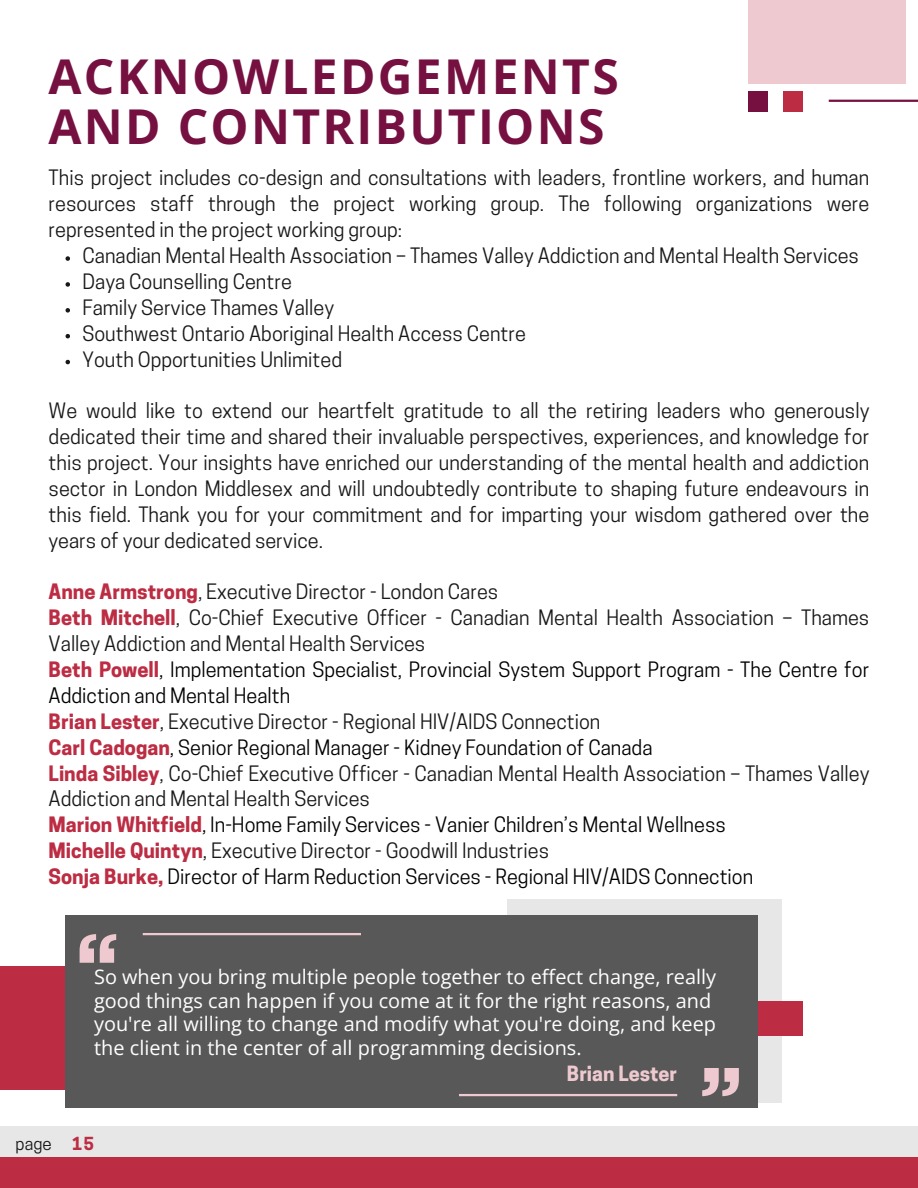
<style>
.page{position:relative;width:918px;height:1188px;background:#fff}
.page>*{position:absolute;margin:0;border:0;box-sizing:border-box;transform-origin:0 0}
.t1{font:700 48px/49.5px "Open Sans";letter-spacing:.05em;color:#751040}
.t2{font:19.95px/25.8px "Cooper Hewitt";color:#191717;text-align:justify}
.t3{font:19.95px/23.7px "Open Sans";color:#fff}
.t4{font:700 19.8px "Cooper Hewitt";color:#eecad0}
.t5{font:16.95px "Cooper Hewitt";color:#191717}
.s1{font-weight:700;color:#bc2c43}
.s2{color:#000}
</style>
<div class="page">
<div style="left:748px;top:0;width:157px;height:84px;background:#eecad0"></div>
<hr style="left:829px;top:100px;width:89px;height:2px;background:#751040">
<div style="left:748px;top:92px;width:19px;height:20px;background:#751040"></div>
<div style="left:783px;top:92px;width:19px;height:20px;background:#bc2c43"></div>
<div style="left:0;top:1151px;width:918px;height:37px;background:#bc2c43"></div>
<div style="left:0;top:1126px;width:918px;height:30px;background:#e7e7e7"></div>
<div style="left:508px;top:899px;width:274px;height:204px;background:#e7e7e7"></div>
<div style="left:0;top:966px;width:152px;height:123px;background:#bc2c43"></div>
<div style="left:704px;top:1001px;width:98px;height:35px;background:#bc2c43"></div>
<div style="left:65px;top:916px;width:693px;height:192px;background:#585858"></div>
<svg style="left:66px;top:256px;width:4px;height:5px"></svg>
<svg style="left:66px;top:282px;width:4px;height:5px"></svg>
<svg style="left:66px;top:308px;width:4px;height:5px"></svg>
<svg style="left:66px;top:334px;width:4px;height:4px"></svg>
<svg style="left:66px;top:360px;width:4px;height:4px"></svg>
<svg style="left:80px;top:934px;width:36px;height:28px"></svg>
<hr style="left:143px;top:933px;width:218px;height:2px;background:#eecad0">
<svg style="left:702px;top:1068px;width:37px;height:28px"></svg>
<hr style="left:459px;top:1094px;width:218px;height:2px;background:#eecad0">
<h1 class="t1" style="left:48px;top:51px;width:572px">ACKNOWLEDGEMENTS<br>AND CONTRIBUTIONS</h1>
<p class="t2" style="left:49px;top:168px;width:822px">This project includes co-design and consultations with leaders, frontline workers, and human resources staff through the project working group. The following organizations were represented in the project working group:</p>
<p class="t2" style="left:83px;top:245px;width:778px;text-align:left">Canadian Mental Health Association – Thames Valley Addiction and Mental Health Services Daya Counselling Centre<br>Family Service Thames Valley<br>Southwest Ontario Aboriginal Health Access Centre<br>Youth Opportunities Unlimited</p>
<p class="t2" style="left:49px;top:400px;width:822px">We would like to extend our heartfelt gratitude to all the retiring leaders who generously dedicated their time and shared their invaluable perspectives, experiences, and knowledge for this project. Your insights have enriched our understanding of the mental health and addiction sector in London Middlesex and will undoubtedly contribute to shaping future endeavours in this field. Thank you for your commitment and for imparting your wisdom gathered over the years of your dedicated service.</p>
<p class="t2" style="left:49px;top:582px;width:822px;text-align:left"><span class="s1">Anne Armstrong</span>, Executive Director - London Cares<br><span class="s1">Beth Mitchell</span>, Co-Chief Executive Officer - Canadian Mental Health Association – Thames Valley Addiction and Mental Health Services<br><span class="s1">Beth Powell</span><span class="s2">, Implementation Specialist, Provincial System Support Program - The Centre for Addiction and Mental Health<br></span><span class="s1">Brian Lester</span>, Executive Director - Regional HIV/AIDS Connection<br><span class="s1">Carl Cadogan</span><span class="s2">, Senior Regional Manager - Kidney Foundation of Canada<br></span><span class="s1">Linda Sibley</span>, Co-Chief Executive Officer - Canadian Mental Health Association – Thames Valley Addiction and Mental Health Services<br><span class="s1">Marion Whitfield</span><span class="s2">, In-Home Family Services - Vanier Children’s Mental Wellness<br></span><span class="s1">Michelle Quintyn</span>, Executive Director - Goodwill Industries<br><span class="s1">Sonja Burke,</span> <span class="s2">Director of Harm Reduction Services - Regional HIV/AIDS Connection</span></p>
<p class="t3" style="left:94px;top:964px;width:623px">So when you bring multiple people together to effect change, really good things can happen if you come at it for the right reasons, and you're all willing to change and modify what you're doing, and keep the client in the center of all programming decisions.</p>
<p class="t4" style="left:567px;top:1066px;width:112px">Brian Lester</p>
<p class="t5" style="left:16px;top:1138px;width:80px">page <span class="s1">15</span></p>
</div>
